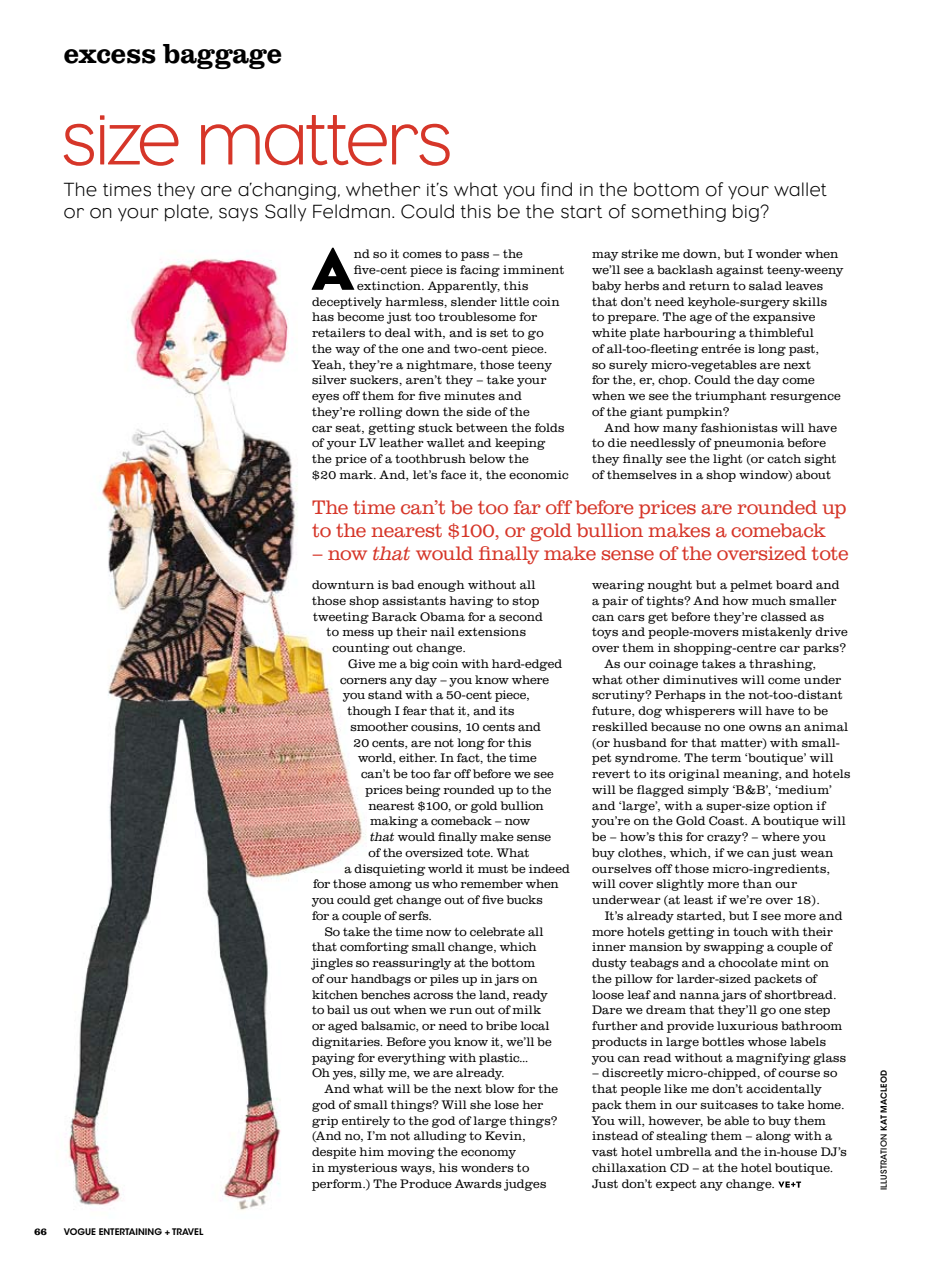
<style>
.page{position:relative;width:936px;height:1263px;background:#fff}
.page>*{position:absolute;margin:0;border:0;box-sizing:border-box;transform-origin:0 0}
.t1{font:300 78px "Eagle";letter-spacing:-.02em;color:#d63629}
.t2{font:60px "Eagle";color:#000}
.t3{font:500 28.5px "URW Clarendon TCE";letter-spacing:-.01em;color:#000}
.t4{font:300 20.25px/23.2px "URW Clarendon TCE";letter-spacing:-.02em;color:#d63629}
.t5{font:300 19.5px/21.8px "Eagle";letter-spacing:.04em;color:#000}
.t6{font:300 12.75px/15.8px "URW Clarendon TCE";color:#000}
.t7{font:300 12.75px "URW Clarendon TCE";letter-spacing:.02em;color:#000}
.t8{font:300 12.75px "URW Clarendon TCE";letter-spacing:-.02em;color:#000}
.t9{font:700 10.5px "URW Clarendon TCE";color:#000}
.t10{font:600 9px "ITC Avant Garde Std";color:#000}
.t11{font:500 8.25px "ITC Avant Garde Std";letter-spacing:.035em;color:#000}
.s1{font-style:italic}
.s2{font-weight:600}
</style>
<div class="page">
<img style="left:66px;top:256px;width:300px;height:954px">
<svg style="left:778px;top:1181px;width:23px;height:7px"></svg>
<h3 class="t3" style="left:64px;top:37px;width:220px">excess baggage</h3>
<p class="t9" style="left:34px;top:1225px;width:15px">66</p>
<h1 class="t1" style="left:61px;top:94px;width:393px">size matters</h1>
<h3 class="t5" style="left:64px;top:178px;width:764px">The times they are a’changing, whether it’s what you find in the bottom of your wallet or on your plate, says Sally Feldman. Could this be the start of something big?</h3>
<h2 class="t2" style="left:312px;top:235px;width:44px">A</h2>
<p class="t6" style="left:354px;top:246px;width:171px">nd so it comes to pass – the</p>
<p class="t6" style="left:354px;top:262px;width:212px">five-cent piece is facing imminent</p>
<p class="t6" style="left:357px;top:278px;width:173px">extinction. Apparently, this</p>
<p class="t6" style="left:312px;top:294px;width:249px">deceptively harmless, slender little coin</p>
<p class="t6" style="left:312px;top:309px;width:227px">has become just too troublesome for</p>
<p class="t6" style="left:312px;top:325px;width:233px">retailers to deal with, and is set to go</p>
<p class="t6" style="left:312px;top:341px;width:237px">the way of the one and two-cent piece.</p>
<p class="t6" style="left:312px;top:357px;width:241px">Yeah, they’re a nightmare, those teeny</p>
<p class="t6" style="left:312px;top:372px;width:236px">silver suckers, aren’t they – take your</p>
<p class="t6" style="left:312px;top:388px;width:211px">eyes off them for five minutes and</p>
<p class="t6" style="left:312px;top:404px;width:219px">they’re rolling down the side of the</p>
<p class="t6" style="left:312px;top:420px;width:254px">car seat, getting stuck between the folds</p>
<p class="t6" style="left:312px;top:435px;width:235px">of your LV leather wallet and keeping</p>
<p class="t6" style="left:312px;top:451px;width:218px">the price of a toothbrush below the</p>
<p class="t6" style="left:312px;top:467px;width:258px">$20 mark. And, let’s face it, the economic</p>
<p class="t6" style="left:592px;top:246px;width:253px">may strike me down, but I wonder when we’ll see a backlash against teeny-weeny baby herbs and return to salad leaves that don’t need keyhole-surgery skills<br>to prepare. The age of the expansive white plate harbouring a thimbleful<br>of all-too-fleeting entrée is long past,<br>so surely micro-vegetables are next<br>for the, er, chop. Could the day come when we see the triumphant resurgence of the giant pumpkin?</p>
<p class="t6" style="left:592px;top:420px;width:246px;text-indent:13px">And how many fashionistas will have to die needlessly of pneumonia before they finally see the light (or catch sight of themselves in a shop window) about</p>
<h3 class="t4" style="left:312px;top:496px;width:536px">The time can’t be too far off before prices are rounded up to the nearest $100, or gold bullion makes a comeback</h3>
<h3 class="t4" style="left:312px;top:542px;width:538px">– now <span class="s1">that</span> would finally make sense of the oversized tote</h3>
<p class="t10" style="left:64px;top:1226px;width:141px">VOGUE ENTERTAINING + TRAVEL</p>
<p class="t6" style="left:312px;top:577px;width:225px">downturn is bad enough without all</p>
<p class="t6" style="left:312px;top:593px;width:229px">those shop assistants having to stop</p>
<p class="t6" style="left:313px;top:609px;width:231px">tweeting Barack Obama for a second</p>
<p class="t6" style="left:326px;top:624px;width:201px">to mess up their nail extensions</p>
<p class="t6" style="left:332px;top:640px;width:135px">counting out change.</p>
<p class="t6" style="left:348px;top:656px;width:215px">Give me a big coin with hard-edged</p>
<p class="t6" style="left:340px;top:672px;width:211px">corners any day – you know where</p>
<p class="t6" style="left:343px;top:687px;width:188px">you stand with a 50-cent piece,</p>
<p class="t6" style="left:347px;top:703px;width:168px">though I fear that it, and its</p>
<p class="t6" style="left:350px;top:719px;width:192px">smoother cousins, 10 cents and</p>
<p class="t6" style="left:353px;top:735px;width:179px">20 cents, are not long for this</p>
<p class="t6" style="left:358px;top:750px;width:180px">world, either. In fact, the time</p>
<p class="t6" style="left:361px;top:766px;width:194px">can’t be too far off before we see</p>
<p class="t6" style="left:365px;top:782px;width:187px">prices being rounded up to the</p>
<p class="t6" style="left:368px;top:798px;width:177px">nearest $100, or gold bullion</p>
<p class="t6" style="left:370px;top:813px;width:162px">making a comeback – now</p>
<p class="t6" style="left:370px;top:829px;width:182px"><span class="s1">that</span> would finally make sense</p>
<p class="t6" style="left:368px;top:845px;width:162px">of the oversized tote. What</p>
<p class="t6" style="left:344px;top:861px;width:227px">a disquieting world it must be indeed</p>
<p class="t6" style="left:313px;top:876px;width:247px">for those among us who remember when</p>
<p class="t6" style="left:312px;top:892px;width:232px">you could get change out of five bucks</p>
<p class="t8" style="left:312px;top:908px;width:122px">for a couple of serfs.</p>
<p class="t6" style="left:325px;top:924px;width:220px">So take the time now to celebrate all</p>
<p class="t6" style="left:312px;top:939px;width:226px">that comforting small change, which</p>
<p class="t6" style="left:312px;top:955px;width:225px">jingles so reassuringly at the bottom</p>
<p class="t6" style="left:312px;top:971px;width:227px">of our handbags or piles up in jars on</p>
<p class="t6" style="left:312px;top:987px;width:237px">kitchen benches across the land, ready</p>
<p class="t6" style="left:312px;top:1002px;width:231px">to bail us out when we run out of milk</p>
<p class="t6" style="left:312px;top:1018px;width:239px">or aged balsamic, or need to bribe local</p>
<p class="t6" style="left:312px;top:1034px;width:241px">dignitaries. Before you know it, we’ll be</p>
<p class="t6" style="left:312px;top:1050px;width:218px">paying for everything with plastic…</p>
<p class="t6" style="left:312px;top:1065px;width:194px">Oh yes, silly me, we are already.</p>
<p class="t6" style="left:325px;top:1081px;width:235px">And what will be the next blow for the</p>
<p class="t6" style="left:312px;top:1097px;width:233px">god of small things? Will she lose her</p>
<p class="t6" style="left:312px;top:1113px;width:247px">grip entirely to the god of large things?</p>
<p class="t6" style="left:312px;top:1128px;width:215px">(And no, I’m not alluding to Kevin,</p>
<p class="t6" style="left:312px;top:1144px;width:205px">despite him moving the economy</p>
<p class="t6" style="left:312px;top:1160px;width:219px">in mysterious ways, his wonders to</p>
<p class="t6" style="left:312px;top:1176px;width:236px">perform.) The Produce Awards judges</p>
<p class="t6" style="left:592px;top:577px;width:249px">wearing nought but a pelmet board and</p>
<p class="t6" style="left:592px;top:593px;width:246px">a pair of tights? And how much smaller</p>
<p class="t7" style="left:592px;top:609px;width:233px">can cars get before they’re classed as</p>
<p class="t6" style="left:592px;top:624px;width:257px">toys and people-movers mistakenly drive</p>
<p class="t6" style="left:592px;top:640px;width:255px">over them in shopping-centre car parks?</p>
<p class="t7" style="left:604px;top:656px;width:213px">As our coinage takes a thrashing,</p>
<p class="t6" style="left:592px;top:672px;width:250px">what other diminutives will come under</p>
<p class="t6" style="left:592px;top:687px;width:252px">scrutiny? Perhaps in the not-too-distant</p>
<p class="t6" style="left:592px;top:703px;width:238px">future, dog whisperers will have to be</p>
<p class="t7" style="left:592px;top:719px;width:257px">reskilled because no one owns an animal</p>
<p class="t6" style="left:592px;top:735px;width:249px">(or husband for that matter) with small-</p>
<p class="t6" style="left:592px;top:750px;width:243px">pet syndrome. The term ‘boutique’ will</p>
<p class="t6" style="left:592px;top:766px;width:260px">revert to its original meaning, and hotels</p>
<p class="t7" style="left:592px;top:782px;width:241px">will be flagged simply ‘B&amp;B’, ‘medium’</p>
<p class="t6" style="left:592px;top:798px;width:235px">and ‘large’, with a super-size option if</p>
<p class="t6" style="left:592px;top:813px;width:255px">you’re on the Gold Coast. A boutique will</p>
<p class="t6" style="left:592px;top:829px;width:235px">be – how’s this for crazy? – where you</p>
<p class="t6" style="left:592px;top:845px;width:243px">buy clothes, which, if we can just wean</p>
<p class="t6" style="left:592px;top:861px;width:240px">ourselves off those micro-ingredients,</p>
<p class="t6" style="left:592px;top:876px;width:206px">will cover slightly more than our</p>
<p class="t6" style="left:592px;top:892px;width:229px">underwear (at least if we’re over 18).</p>
<p class="t6" style="left:604px;top:908px;width:239px">It’s already started, but I see more and</p>
<p class="t6" style="left:592px;top:924px;width:242px">more hotels getting in touch with their</p>
<p class="t6" style="left:592px;top:939px;width:242px">inner mansion by swapping a couple of</p>
<p class="t6" style="left:592px;top:955px;width:239px">dusty teabags and a chocolate mint on</p>
<p class="t6" style="left:592px;top:971px;width:226px">the pillow for larder-sized packets of</p>
<p class="t6" style="left:592px;top:987px;width:246px">loose leaf and nanna jars of shortbread.</p>
<p class="t6" style="left:592px;top:1002px;width:240px">Dare we dream that they’ll go one step</p>
<p class="t6" style="left:592px;top:1018px;width:251px">further and provide luxurious bathroom</p>
<p class="t6" style="left:592px;top:1034px;width:235px">products in large bottles whose labels</p>
<p class="t6" style="left:592px;top:1050px;width:255px">you can read without a magnifying glass</p>
<p class="t6" style="left:592px;top:1065px;width:256px">– discreetly micro-chipped, of course so that people like me don’t accidentally pack them in our suitcases to take home.<br>You will, however, be able to buy them instead of stealing them – along with a vast hotel umbrella and the in-house DJ’s chillaxation CD – at the hotel boutique.<br>Just don’t expect any change.</p>
<p class="t11" style="left:878px;top:1190px;width:122px;rotate:-90deg">illustration <span class="s2">KAT MACLEOD</span></p>
</div>
